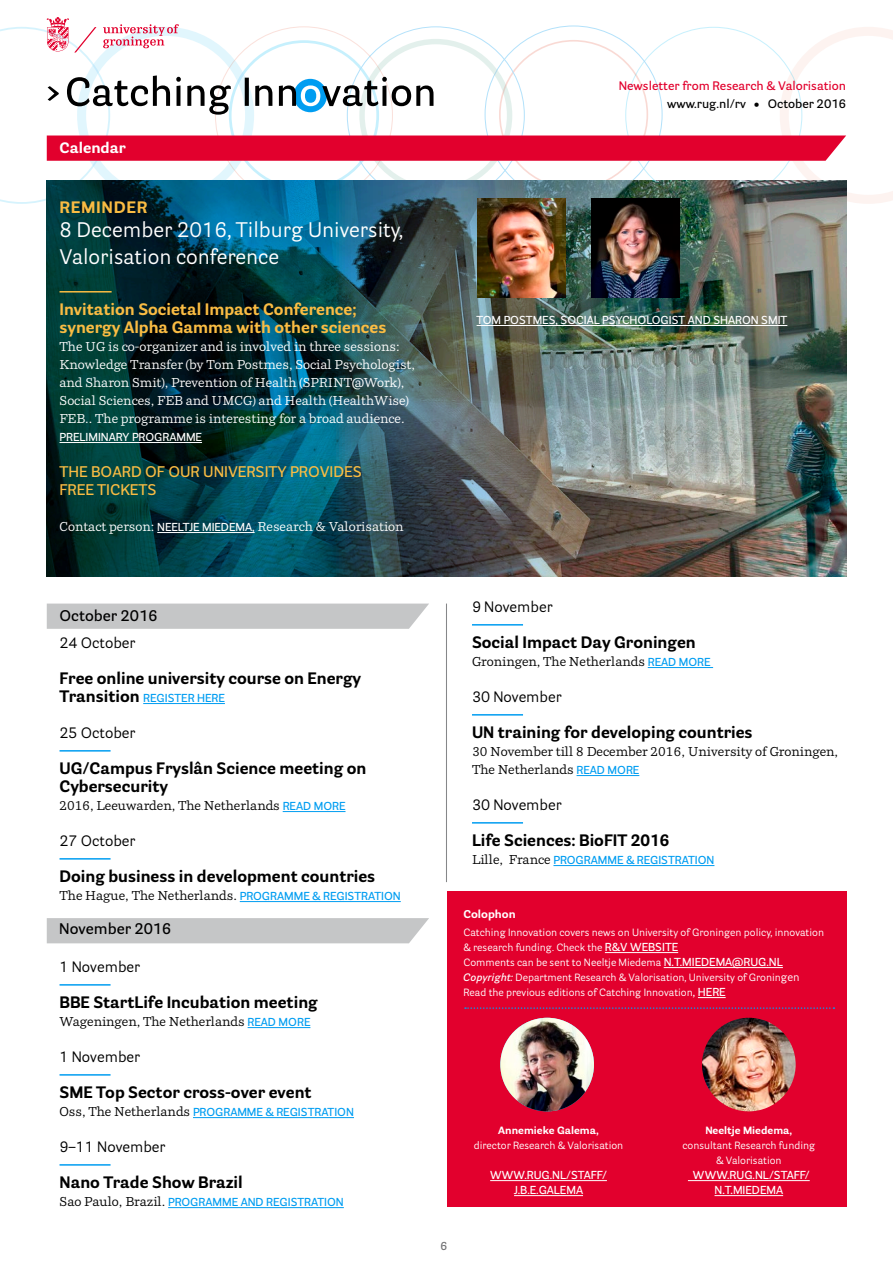
<style>
.page{position:relative;width:893px;height:1263px;background:#fff}
.page>*{position:absolute;margin:0;border:0;box-sizing:border-box;transform-origin:0 0}
.platte_tekst{font:21px "Parry Grotesque";color:#fff}
.platte_tekst-2{font:700 16.5px/18px "Parry Grotesque";color:#000}
.platte_tekst-3{font:700 16.5px/18px "Parry Grotesque";color:#fabc43}
.platte_tekst-4{font:700 16.5px "Parry Grotesque";letter-spacing:.04em;color:#fabc43}
.platte_tekst-5{font:15px "Parry Grotesque";color:#000}
.platte_tekst-6{font:600 15px "Parry Grotesque";color:#fabc43}
.t1{font:600 15px "Parry Grotesque";color:#000}
.t2{font:700 15px "Parry Grotesque";color:#fff}
.platte_tekst-7{font:12.75px/18px "Parry";color:#fff}
.platte_tekst-8{font:12.75px/18px "Parry";color:#000}
.t3{font:600 12px "Parry Grotesque";color:#e2002d}
.t4{font:600 12px "Parry Grotesque";color:#000}
.platte_tekst-9{font:600 11.25px "Parry Grotesque";color:#009df1}
.platte_tekst-10{font:600 11.25px/15px "Parry Grotesque";color:#fff;text-align:center}
.t5{font:700 11.25px "Parry Grotesque";color:#fff}
.t6{font:600 11.25px "Parry Grotesque";color:#707072}
.platte_tekst-11{font:10.5px/15px "Parry Grotesque";color:#fff}
.t7{font:700 10.5px "Parry Grotesque";color:#fff}
.s1{font-family:"Parry Grotesque";font-weight:600;font-size:11.25px}
.s2{font-weight:700;font-size:16.5px;color:#000}
.s3{font-family:"Parry Grotesque";font-weight:600;font-size:11.25px;color:#009df1}
.s4{font-family:"Parry";font-weight:400;font-size:12.75px;color:#000}
.s5{font-weight:600;font-size:11.25px}
.s6{font-weight:600;font-style:italic}
.s7{font-size:11.25px}
.s8{font-weight:600}
</style>
<div class="page">
<svg style="left:0;top:17px;width:893px;height:187px"></svg>
<svg style="left:47px;top:603px;width:382px;height:26px;background:#c8c8c9"></svg>
<div style="left:47px;top:918px;width:382px;height:25px;background:#c5c6c7"></div>
<div style="left:447px;top:891px;width:400px;height:315px;background:#e2002d"></div>
<svg style="left:465px;top:1007px;width:369px;height:2px"></svg>
<img style="left:702px;top:1018px;width:94px;height:93px;border-radius:47px">
<img style="left:500px;top:1018px;width:94px;height:93px;border-radius:47px">
<hr style="left:472px;top:624px;width:51px;height:2px;background:#009df1">
<hr style="left:648px;top:667px;width:65px;height:1px;background:#009df1">
<hr style="left:472px;top:714px;width:51px;height:2px;background:#009df1">
<hr style="left:576px;top:775px;width:63px;height:1px;background:#009df1">
<hr style="left:472px;top:822px;width:51px;height:2px;background:#009df1">
<hr style="left:553px;top:865px;width:161px;height:1px;background:#009df1">
<hr style="left:143px;top:703px;width:82px;height:1px;background:#009df1">
<hr style="left:60px;top:750px;width:51px;height:2px;background:#009df1">
<hr style="left:283px;top:811px;width:62px;height:1px;background:#009df1">
<hr style="left:60px;top:858px;width:51px;height:2px;background:#009df1">
<hr style="left:240px;top:901px;width:161px;height:1px;background:#009df1">
<img style="left:47px;top:180px;width:799px;height:396px">
<hr style="left:60px;top:291px;width:52px;height:1px;background:#fabc43">
<hr style="left:60px;top:442px;width:142px;height:1px;background:#fff">
<hr style="left:157px;top:532px;width:98px;height:1px;background:#fff">
<hr style="left:446px;top:603px;width:1px;height:279px;background:#868789">
<hr style="left:477px;top:325px;width:310px;height:1px;background:#fff">
<hr style="left:60px;top:984px;width:51px;height:2px;background:#009df1">
<hr style="left:248px;top:1027px;width:62px;height:1px;background:#009df1">
<hr style="left:60px;top:1074px;width:51px;height:2px;background:#009df1">
<hr style="left:193px;top:1117px;width:161px;height:1px;background:#009df1">
<hr style="left:60px;top:1164px;width:51px;height:2px;background:#009df1">
<hr style="left:168px;top:1207px;width:176px;height:1px;background:#009df1">
<hr style="left:605px;top:952px;width:73px;height:1px;background:#fff">
<hr style="left:664px;top:967px;width:119px;height:1px;background:#fff">
<svg style="left:698px;top:997px;width:28px;height:1px"></svg>
<hr style="left:490px;top:1180px;width:117px;height:1px;background:#fff">
<hr style="left:514px;top:1195px;width:69px;height:1px;background:#fff">
<hr style="left:688px;top:1180px;width:122px;height:1px;background:#fff">
<hr style="left:714px;top:1195px;width:69px;height:1px;background:#fff">
<img style="left:477px;top:198px;width:88px;height:99px">
<img style="left:591px;top:198px;width:88px;height:99px">
<p class="t2" style="left:60px;top:138px;width:68px">Calendar</p>
<p class="platte_tekst-4" style="left:60px;top:197px;width:89px">REMINDER</p>
<p class="platte_tekst" style="left:60px;top:217px;width:345px">8 December 2016, Tilburg University,</p>
<p class="platte_tekst" style="left:60px;top:244px;width:221px">Valorisation conference</p>
<p class="platte_tekst-3" style="left:60px;top:300px;width:328px">Invitation Societal Impact Conference; synergy Alpha Gamma with other sciences</p>
<p class="platte_tekst-7" style="left:60px;top:337px;width:357px">The UG is co-organizer and is involved in three sessions:<br>Knowledge Transfer (by Tom Postmes, Social Psychologist, and Sharon Smit), Prevention of Health (SPRINT@Work), Social Sciences, FEB and UMCG) and Health (HealthWise)<br>FEB.. The programme is interesting for a broad audience.</p>
<p class="platte_tekst-10" style="left:60px;top:429px;width:144px">PRELIMINARY PROGRAMME</p>
<p class="platte_tekst-6" style="left:60px;top:462px;width:304px">THE BOARD OF OUR UNIVERSITY PROVIDES</p>
<p class="platte_tekst-6" style="left:60px;top:480px;width:99px">FREE TICKETS</p>
<p class="platte_tekst-7" style="left:60px;top:517px;width:346px">Contact person: <span class="s1">NEELTJE MIEDEMA,</span> Research &amp; Valorisation</p>
<p class="t1" style="left:60px;top:606px;width:100px">October 2016</p>
<p class="platte_tekst-5" style="left:60px;top:633px;width:77px">24 October</p>
<p class="platte_tekst-2" style="left:60px;top:669px;width:303px">Free online university course on Energy</p>
<p class="platte_tekst-9" style="left:60px;top:691px;width:167px"><span class="s2">Transition</span> REGISTER HERE</p>
<p class="platte_tekst-5" style="left:60px;top:723px;width:77px">25 October</p>
<p class="platte_tekst-2" style="left:60px;top:759px;width:308px">UG/Campus Fryslân Science meeting on<br>Cybersecurity</p>
<p class="platte_tekst-8" style="left:60px;top:796px;width:287px">2016, Leeuwarden, The Netherlands <span class="s3">READ MORE</span></p>
<p class="platte_tekst-5" style="left:60px;top:831px;width:77px">27 October</p>
<p class="platte_tekst-2" style="left:60px;top:867px;width:317px">Doing business in development countries</p>
<p class="platte_tekst-8" style="left:60px;top:886px;width:343px">The Hague, The Netherlands. <span class="s3">PROGRAMME &amp; REGISTRATION</span></p>
<p class="t1" style="left:59px;top:919px;width:114px">November 2016</p>
<p class="platte_tekst-5" style="left:60px;top:957px;width:82px">1 November</p>
<p class="platte_tekst-2" style="left:60px;top:993px;width:260px">BBE StartLife Incubation meeting</p>
<p class="platte_tekst-8" style="left:60px;top:1012px;width:252px">Wageningen, The Netherlands <span class="s3">READ MORE</span></p>
<p class="platte_tekst-5" style="left:60px;top:1047px;width:82px">1 November</p>
<p class="platte_tekst-2" style="left:60px;top:1083px;width:254px">SME Top Sector cross-over event</p>
<p class="platte_tekst-9" style="left:60px;top:1105px;width:296px"><span class="s4">Oss, The Netherlands</span> PROGRAMME &amp; REGISTRATION</p>
<p class="platte_tekst-5" style="left:60px;top:1137px;width:107px">9–11 November</p>
<p class="platte_tekst-2" style="left:60px;top:1173px;width:185px">Nano Trade Show Brazil</p>
<p class="platte_tekst-9" style="left:60px;top:1195px;width:286px"><span class="s4">Sao Paulo, Brazil.</span> PROGRAMME AND REGISTRATION</p>
<p class="t3" style="left:619px;top:78px;width:229px">Newsletter from Research &amp; Valorisation</p>
<p class="t4" style="left:667px;top:96px;width:181px">www.rug.nl/rv • October 2016</p>
<p class="platte_tekst-10" style="left:477px;top:312px;width:312px">TOM POSTMES, SOCIAL PSYCHOLOGIST AND SHARON SMIT</p>
<p class="platte_tekst-5" style="left:472px;top:597px;width:82px">9 November</p>
<p class="platte_tekst-2" style="left:472px;top:633px;width:225px">Social Impact Day Groningen</p>
<p class="platte_tekst-8" style="left:472px;top:652px;width:240px">Groningen, The Netherlands <span class="s3">READ MORE</span></p>
<p class="platte_tekst-5" style="left:472px;top:687px;width:91px">30 November</p>
<p class="platte_tekst-2" style="left:472px;top:723px;width:282px">UN training for developing countries</p>
<p class="platte_tekst-8" style="left:472px;top:742px;width:368px">30 November till 8 December 2016, University of Groningen,<br>The Netherlands <span class="s3">READ MORE</span></p>
<p class="platte_tekst-5" style="left:472px;top:795px;width:91px">30 November</p>
<p class="platte_tekst-2" style="left:472px;top:831px;width:199px">Life Sciences: BioFIT 2016</p>
<p class="platte_tekst-9" style="left:472px;top:853px;width:244px"><span class="s4">Lille, France</span> PROGRAMME &amp; REGISTRATION</p>
<p class="t5" style="left:463px;top:907px;width:54px">Colophon</p>
<p class="platte_tekst-11" style="left:463px;top:925px;width:362px">Catching Innovation covers news on University of Groningen policy, innovation &amp; research funding. Check the <span class="s5">R&amp;V WEBSITE</span></p>
<p class="platte_tekst-11" style="left:463px;top:955px;width:338px">Comments can be sent to Neeltje Miedema <span class="s5">N.T.MIEDEMA@RUG.NL<br></span><span class="s6">Copyright:</span> Department Research &amp; Valorisation, University of Gronin<span class="s7">gen</span></p>
<p class="platte_tekst-11" style="left:463px;top:985px;width:264px">Read the previous editions of Catching Innovation<span class="s8">,</span> <span class="s5">HERE</span></p>
<p class="t6" style="left:441px;top:1239px;width:8px">6</p>
<p class="t7" style="left:498px;top:1124px;width:102px">Annemieke Galema,</p>
<p class="platte_tekst-11" style="left:474px;top:1138px;width:151px">director Research &amp; Valorisation</p>
<p class="platte_tekst-10" style="left:490px;top:1167px;width:118px">WWW.RUG.NL/STAFF/<br>J.B.E.GALEMA</p>
<p class="t7" style="left:705px;top:1124px;width:89px">Neeltje Miedema,</p>
<p class="platte_tekst-11" style="left:682px;top:1138px;width:134px">consultant Research funding</p>
<p class="platte_tekst-11" style="left:716px;top:1153px;width:67px">&amp; Valorisation</p>
<p class="platte_tekst-10" style="left:693px;top:1167px;width:118px">WWW.RUG.NL/STAFF/<br>N.T.MIEDEMA</p>
</div>
